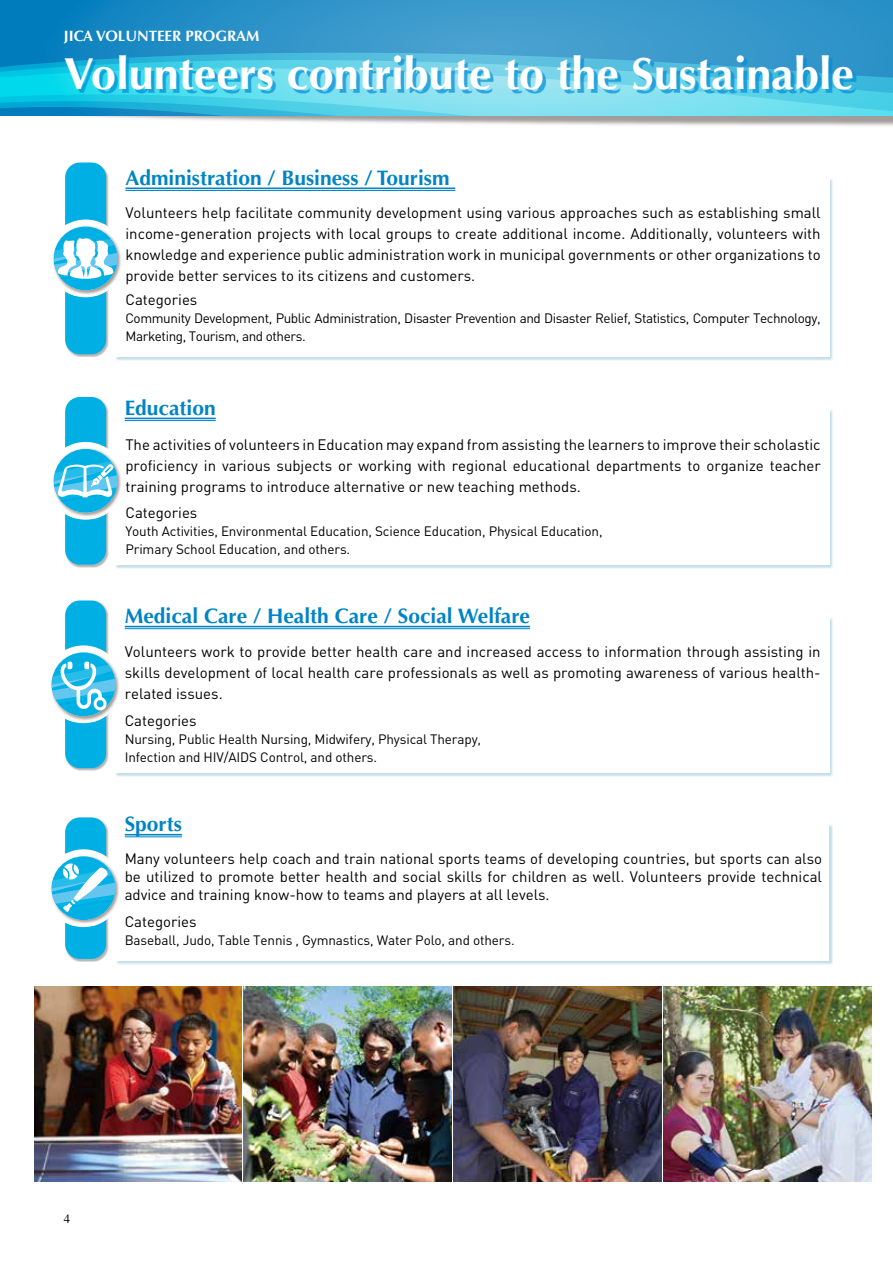
<style>
.page{position:relative;width:893px;height:1263px;background:#fff}
.page>*{position:absolute;margin:0;border:0;box-sizing:border-box;transform-origin:0 0}
.t1{font:700 45px "Optima";color:#fff}
.t2{font:700 21px "Optima";color:#0084c4}
.t3{font:15px/21px "DIN";color:#000;text-align:justify}
.t4{font:700 15px "Optima";color:#fff}
.t5{font:13.5px/18px "DIN";letter-spacing:-.01em;color:#000}
.t6{font:13.5px/18px "DIN";letter-spacing:-.03em;color:#000}
.t7{font:12.75px "Times";color:#000}
</style>
<div class="page">
<div style="left:116px;top:824px;width:717px;height:141px;background:#68accb;opacity:.4"></div>
<div style="left:116px;top:824px;width:713px;height:137px;background:#fff"></div>
<div style="left:115px;top:617px;width:718px;height:160px;background:#68accb;opacity:.4"></div>
<div style="left:115px;top:617px;width:714px;height:156px;background:#fff"></div>
<div style="left:115px;top:409px;width:718px;height:160px;background:#68accb;opacity:.4"></div>
<div style="left:115px;top:409px;width:714px;height:156px;background:#fff"></div>
<img style="left:53px;top:469px;width:68px;height:27px">
<svg style="left:54px;top:397px;width:64px;height:168px"></svg>
<img style="left:0;top:115px;width:893px;height:11px">
<svg style="left:0;top:0;width:893px;height:46px;background:#2d93c8"></svg>
<svg style="left:0;top:46px;width:893px;height:14px;background:#3399cb"></svg>
<svg style="left:0;top:68px;width:893px;height:47px;background:#45cae4"></svg>
<div style="left:68px;top:58px;width:825px;height:46px;background:#008cd6;opacity:.7"></div>
<hr style="left:125px;top:418px;width:91px;height:1px;background:#0084c4">
<hr style="left:125px;top:420px;width:91px;height:1px;background:#0084c4">
<div style="left:65px;top:818px;width:44px;height:144px;background:#000;opacity:.3"></div>
<img style="left:51px;top:874px;width:68px;height:31px">
<svg style="left:52px;top:817px;width:63px;height:142px"></svg>
<hr style="left:125px;top:834px;width:57px;height:1px;background:#0084c4">
<hr style="left:125px;top:836px;width:57px;height:1px;background:#0084c4">
<img style="left:244px;top:986px;width:207px;height:195px">
<img style="left:454px;top:986px;width:207px;height:195px">
<img style="left:34px;top:986px;width:208px;height:195px">
<img style="left:663px;top:986px;width:208px;height:195px">
<div style="left:115px;top:178px;width:718px;height:183px;background:#68accb;opacity:.4"></div>
<div style="left:115px;top:178px;width:714px;height:179px;background:#fff"></div>
<hr style="left:125px;top:188px;width:330px;height:1px;background:#0084c4">
<hr style="left:125px;top:190px;width:330px;height:1px;background:#0084c4">
<img style="left:53px;top:247px;width:68px;height:27px">
<svg style="left:54px;top:162px;width:64px;height:192px"></svg>
<img style="left:51px;top:671px;width:68px;height:31px">
<svg style="left:52px;top:600px;width:63px;height:168px"></svg>
<hr style="left:125px;top:626px;width:405px;height:1px;background:#0084c4">
<hr style="left:125px;top:628px;width:405px;height:1px;background:#0084c4">
<p class="t4" style="left:64px;top:27px;width:197px">JICA VOLUNTEER PROGRAM</p>
<h1 class="t1" style="left:64px;top:47px;width:792px">Volunteers contribute to the Sustainable</h1>
<h2 class="t2" style="left:125px;top:166px;width:326px">Administration / Business / Tourism</h2>
<p class="t3" style="left:125px;top:202px;width:697px">Volunteers help facilitate community development using various approaches such as establishing small income-generation projects with local groups to create additional income. Additionally, volunteers with knowledge and experience public administration work in municipal governments or other organizations to provide better services to its citizens and customers.</p>
<p class="t3" style="left:125px;top:289px;width:73px">Categories</p>
<p class="t6" style="left:125px;top:309px;width:697px">Community Development, Public Administration, Disaster Prevention and Disaster Relief, Statistics, Computer Technology,<br>Marketing, Tourism, and others.</p>
<h2 class="t2" style="left:125px;top:396px;width:93px">Education</h2>
<p class="t3" style="left:125px;top:434px;width:697px">The activities of volunteers in Education may expand from assisting the learners to improve their scholastic proficiency in various subjects or working with regional educational departments to organize teacher training programs to introduce alternative or new teaching methods.</p>
<p class="t3" style="left:125px;top:502px;width:73px">Categories</p>
<p class="t5" style="left:125px;top:522px;width:479px">Youth Activities, Environmental Education, Science Education, Physical Education,<br>Primary School Education, and others.</p>
<h2 class="t2" style="left:125px;top:604px;width:407px">Medical Care / Health Care / Social Welfare</h2>
<p class="t3" style="left:125px;top:640px;width:697px">Volunteers work to provide better health care and increased access to information through assisting in skills development of local health care professionals as well as promoting awareness of various health&shy;related issues.</p>
<p class="t3" style="left:125px;top:709px;width:73px">Categories</p>
<p class="t5" style="left:125px;top:730px;width:358px">Nursing, Public Health Nursing, Midwifery, Physical Therapy,<br>Infection and HIV/AIDS Control, and others.</p>
<h2 class="t2" style="left:125px;top:812px;width:59px">Sports</h2>
<p class="t3" style="left:125px;top:850px;width:699px;line-height:18px">Many volunteers help coach and train national sports teams of developing countries, but sports can also be utilized to promote better health and social skills for children as well. Volunteers provide technical advice and training know-how to teams and players at all levels.</p>
<p class="t3" style="left:125px;top:911px;width:73px">Categories</p>
<p class="t5" style="left:125px;top:931px;width:391px">Baseball, Judo, Table Tennis , Gymnastics, Water Polo, and others.</p>
<p class="t7" style="left:64px;top:1211px;width:8px">4</p>
</div>
